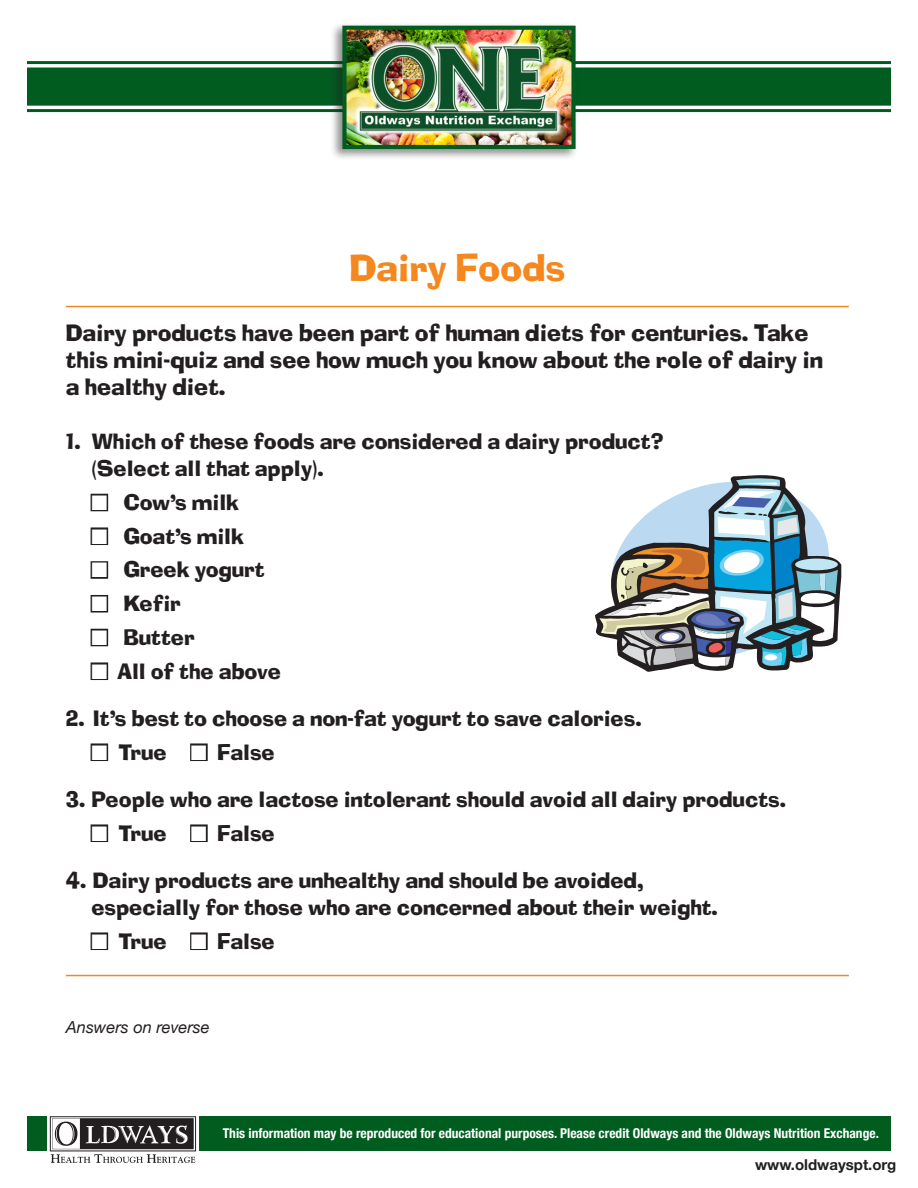
<style>
.page{position:relative;width:918px;height:1188px;background:#fff}
.page>*{position:absolute;margin:0;border:0;box-sizing:border-box;transform-origin:0 0}
.Title_18{font:36px "Ad Lib Font";color:#f5871f}
.t1{font:22.5px/27px "Ad Lib Font";color:#231f20}
.bullets{font:21px/27px "Ad Lib Font";color:#231f20}
.t2{font:italic 16.5px "Helvetica Neue";color:#231f20}
.t3{font:700 15px "Helvetica Neue";color:#231f20}
.t4{font:700 condensed 13.5px "Helvetica Neue";color:#fff}
.s1{color:#fff}
</style>
<div class="page">
<div style="left:27px;top:1117px;width:864px;height:34px;background:#015c20"></div>
<img style="left:47px;top:1116px;width:152px;height:47px">
<div style="left:27px;top:68px;width:864px;height:38px;background:#015c20;border:3px solid #015c20"></div>
<hr style="left:27px;top:109px;width:864px;height:3px;background:#015c20">
<hr style="left:27px;top:61px;width:864px;height:3px;background:#015c20">
<div style="left:329px;top:22px;width:249px;height:139px;background:#231f20;opacity:.5"></div>
<img style="left:347px;top:31px;width:224px;height:113px">
<div style="left:342px;top:26px;width:234px;height:123px;border:4px solid #015c20"></div>
<svg style="left:354px;top:39px;width:209px;height:98px"></svg>
<img style="left:355px;top:40px;width:207px;height:96px">
<hr style="left:66px;top:306px;width:783px;height:1px;background:#f5871f">
<hr style="left:66px;top:975px;width:783px;height:1px;background:#f5871f">
<div style="left:91px;top:494px;width:17px;height:17px;border:3px solid #231f20"></div>
<div style="left:91px;top:527px;width:17px;height:18px;border:3px solid #231f20"></div>
<div style="left:91px;top:561px;width:17px;height:18px;border:3px solid #231f20"></div>
<div style="left:91px;top:595px;width:17px;height:18px;border:3px solid #231f20"></div>
<div style="left:91px;top:629px;width:17px;height:17px;border:3px solid #231f20"></div>
<div style="left:91px;top:662px;width:17px;height:18px;border:3px solid #231f20"></div>
<div style="left:91px;top:743px;width:17px;height:18px;border:3px solid #231f20"></div>
<div style="left:190px;top:743px;width:18px;height:18px;border:3px solid #231f20"></div>
<div style="left:91px;top:824px;width:17px;height:18px;border:3px solid #231f20"></div>
<div style="left:190px;top:824px;width:18px;height:18px;border:3px solid #231f20"></div>
<div style="left:91px;top:932px;width:17px;height:18px;border:3px solid #231f20"></div>
<div style="left:190px;top:932px;width:18px;height:18px;border:3px solid #231f20"></div>
<svg style="left:595px;top:475px;width:246px;height:197px"></svg>
<svg style="left:599px;top:478px;width:239px;height:188px"></svg>
<p class="Title_18" style="left:349px;top:247px;width:218px">Dairy Foods</p>
<p class="t1" style="left:66px;top:320px;width:759px">Dairy products have been part of human diets for centuries. Take this mini-quiz and see how much you know about the role of dairy in a healthy diet.</p>
<p class="bullets" style="left:91px;top:428px;width:574px;text-indent:-26px">1. Which of these foods are considered a dairy product? (Select all that apply).</p>
<p class="bullets" style="left:91px;top:489px;width:149px"><span class="s1">■</span> Cow’s milk</p>
<p class="bullets" style="left:91px;top:523px;width:154px"><span class="s1">■</span> Goat’s milk</p>
<p class="bullets" style="left:91px;top:556px;width:175px"><span class="s1">■</span> Greek yogurt</p>
<p class="bullets" style="left:91px;top:590px;width:91px"><span class="s1">■</span> Kefir</p>
<p class="bullets" style="left:91px;top:624px;width:105px"><span class="s1">■</span> Butter</p>
<p class="bullets" style="left:91px;top:658px;width:191px"><span class="s1">■</span> All of the above</p>
<p class="bullets" style="left:66px;top:705px;width:577px">2. It’s best to choose a non-fat yogurt to save calories.</p>
<p class="bullets" style="left:91px;top:739px;width:185px"><span class="s1">■</span> True <span class="s1">■</span> False</p>
<p class="bullets" style="left:66px;top:786px;width:722px">3. People who are lactose intolerant should avoid all dairy products.</p>
<p class="bullets" style="left:91px;top:820px;width:185px"><span class="s1">■</span> True <span class="s1">■</span> False</p>
<p class="bullets" style="left:91px;top:867px;width:628px;text-indent:-26px">4. Dairy products are unhealthy and should be avoided, especially for those who are concerned about their weight.</p>
<p class="bullets" style="left:91px;top:928px;width:185px"><span class="s1">■</span> True <span class="s1">■</span> False</p>
<p class="t2" style="left:66px;top:1016px;width:145px">Answers on reverse</p>
<p class="t4" style="left:223px;top:1122px;width:658px">This information may be reproduced for educational purposes. Please credit Oldways and the Oldways Nutrition Exchange.</p>
<p class="t3" style="left:755px;top:1153px;width:143px">www.oldwayspt.org</p>
</div>
